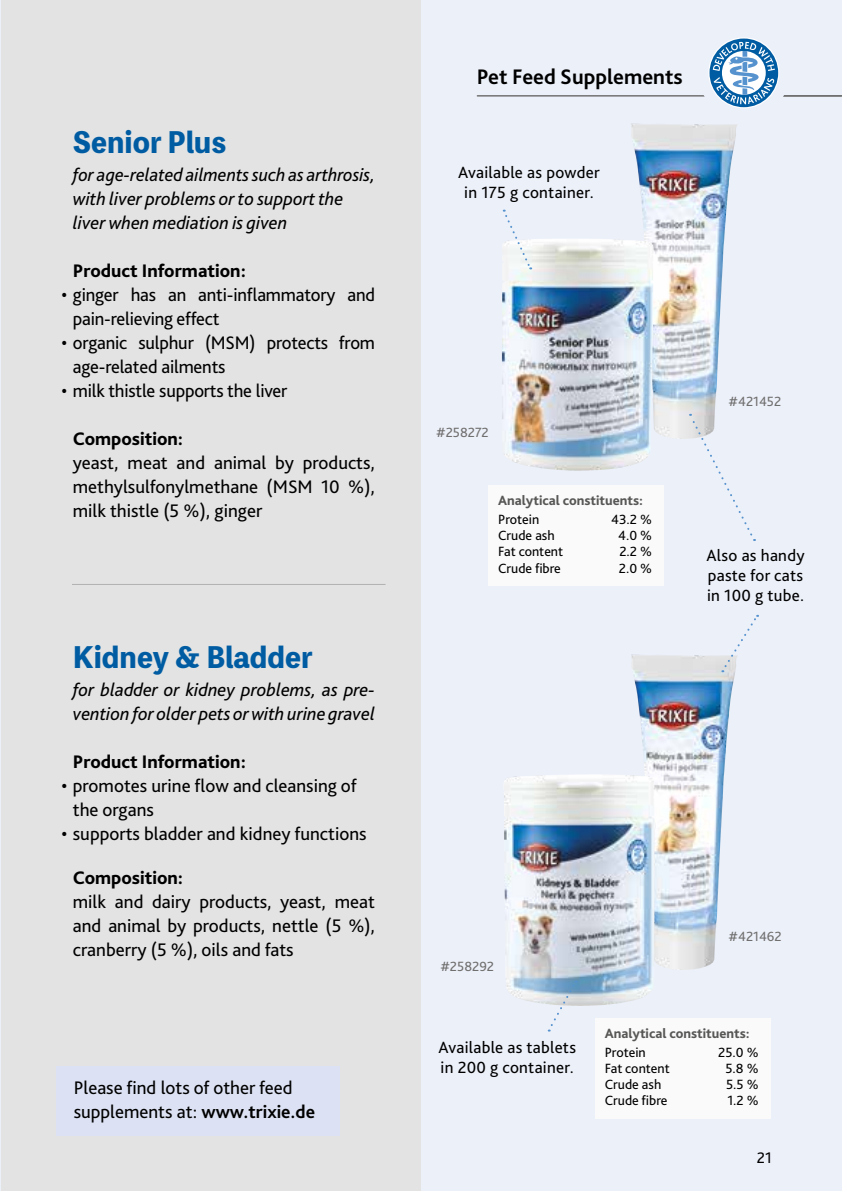
<style>
.page{position:relative;width:842px;height:1191px;background:#ecf0f9}
.page>*{position:absolute;margin:0;border:0;box-sizing:border-box;transform-origin:0 0}
.t1{font:800 28px "Toppan Bunkyu Midashi Gothic Std N";color:#005ca2}
.t2{font:700 22px "Bliss Pro";color:#000}
.t3{font:19px/24px "Bliss Pro";color:#000}
.t4{font:italic 19px/24px "Bliss Pro";color:#000}
.t5{font:800 19px "Bliss Pro";color:#000}
.t6{font:17px/20px "Bliss Pro";letter-spacing:.015em;color:#000}
.t7{font:16px "Bliss Pro";color:#000}
.t8{font:14px "Bliss Pro";color:#000}
.t9{font:800 14px "Bliss Pro";color:#575756}
.t10{font:14px "Bliss Pro";color:#706f6f}
.s1{font-weight:700}
</style>
<div class="page">
<div style="left:1px;top:0;width:420px;height:1191px;background:#e3e3e3"></div>
<hr style="left:477px;top:95px;width:364px;height:2px;background:#706f6f">
<div style="left:698px;top:27px;width:92px;height:92px;background:#ecf0f9;border-radius:50%"></div>
<svg style="left:708px;top:37px;width:71px;height:71px"></svg>
<svg style="left:709px;top:39px;width:69px;height:68px"></svg>
<svg style="left:713px;top:42px;width:62px;height:62px"></svg>
<div style="left:595px;top:1018px;width:175px;height:100px;background:#fafafa"></div>
<div style="left:489px;top:485px;width:175px;height:100px;background:#fafafa"></div>
<img style="left:631px;top:123px;width:106px;height:316px">
<img style="left:502px;top:239px;width:82px;height:231px">
<img style="left:631px;top:654px;width:104px;height:316px">
<img style="left:504px;top:775px;width:93px;height:227px">
<hr style="left:72px;top:584px;width:314px;height:1px;background:#b3b2b2">
<div style="left:56px;top:1066px;width:284px;height:69px;background:#dce2f3"></div>
<svg style="left:549px;top:980px;width:28px;height:51px"></svg>
<svg style="left:689px;top:414px;width:66px;height:127px"></svg>
<svg style="left:722px;top:615px;width:36px;height:57px"></svg>
<svg style="left:503px;top:210px;width:29px;height:59px"></svg>
<h1 class="t1" style="left:73px;top:121px;width:155px">Senior Plus</h1>
<p class="t4" style="left:73px;top:162px;width:304px">for age-related ailments such as arthrosis, with liver problems or to support the liver when mediation is given</p>
<p class="t5" style="left:73px;top:259px;width:175px">Product Information:</p>
<p class="t3" style="left:73px;top:282px;width:304px;text-indent:-11px">• ginger has an anti-inflammatory and pain-relieving effect</p>
<p class="t3" style="left:73px;top:330px;width:304px;text-indent:-11px">• organic sulphur (MSM) protects from age-related ailments</p>
<p class="t3" style="left:62px;top:378px;width:227px">• milk thistle supports the liver</p>
<p class="t5" style="left:73px;top:427px;width:112px">Composition:</p>
<p class="t3" style="left:73px;top:450px;width:304px;text-align:justify">yeast, meat and animal by products, methylsulfonylmethane (MSM 10 %), milk thistle (5 %), ginger</p>
<h1 class="t1" style="left:73px;top:635px;width:241px">Kidney &amp; Bladder</h1>
<p class="t4" style="left:73px;top:677px;width:304px">for bladder or kidney problems, as pre&shy;vention for older pets or with urine gravel</p>
<p class="t5" style="left:73px;top:749px;width:175px">Product Information:</p>
<p class="t3" style="left:73px;top:773px;width:285px;text-indent:-11px">• promotes urine flow and cleansing of the organs</p>
<p class="t3" style="left:62px;top:821px;width:307px">• supports bladder and kidney functions</p>
<p class="t5" style="left:73px;top:866px;width:112px">Composition:</p>
<p class="t3" style="left:73px;top:889px;width:304px;text-align:justify">milk and dairy products, yeast, meat and animal by products, nettle (5 %), cranberry (5 %), oils and fats</p>
<p class="t3" style="left:74px;top:1075px;width:243px">Please find lots of other feed supplements at: <span class="s1">www.trixie.de</span></p>
<p class="t2" style="left:477px;top:63px;width:208px">Pet Feed Supplements</p>
<p class="t6" style="left:458px;top:162px;width:143px;text-align:center">Available as powder in 175 g container.</p>
<p class="t10" style="left:436px;top:424px;width:54px">#258272</p>
<p class="t9" style="left:498px;top:492px;width:146px">Analytical constituents:</p>
<p class="t8" style="left:498px;top:511px;width:43px">Protein</p>
<p class="t8" style="left:611px;top:511px;width:42px">43.2 %</p>
<p class="t8" style="left:498px;top:527px;width:58px">Crude ash</p>
<p class="t8" style="left:618px;top:527px;width:35px">4.0 %</p>
<p class="t8" style="left:498px;top:543px;width:67px">Fat content</p>
<p class="t8" style="left:619px;top:543px;width:34px">2.2 %</p>
<p class="t8" style="left:498px;top:559px;width:64px">Crude fibre</p>
<p class="t8" style="left:619px;top:559px;width:35px">2.0 %</p>
<p class="t10" style="left:729px;top:393px;width:54px">#421452</p>
<p class="t6" style="left:706px;top:545px;width:100px;text-align:justify">Also as handy paste for cats in 100 g tube.</p>
<p class="t10" style="left:440px;top:957px;width:55px">#258292</p>
<p class="t10" style="left:729px;top:927px;width:55px">#421462</p>
<p class="t6" style="left:438px;top:1036px;width:139px">Available as tablets in 200 g container.</p>
<p class="t9" style="left:605px;top:1024px;width:146px">Analytical constituents:</p>
<p class="t8" style="left:605px;top:1043px;width:43px">Protein</p>
<p class="t8" style="left:718px;top:1043px;width:42px">25.0 %</p>
<p class="t8" style="left:605px;top:1059px;width:67px">Fat content</p>
<p class="t8" style="left:725px;top:1059px;width:35px">5.8 %</p>
<p class="t8" style="left:605px;top:1075px;width:58px">Crude ash</p>
<p class="t8" style="left:726px;top:1075px;width:34px">5.5 %</p>
<p class="t8" style="left:605px;top:1091px;width:64px">Crude fibre</p>
<p class="t8" style="left:727px;top:1091px;width:33px">1.2 %</p>
<p class="t7" style="left:757px;top:1148px;width:16px">21</p>
</div>
